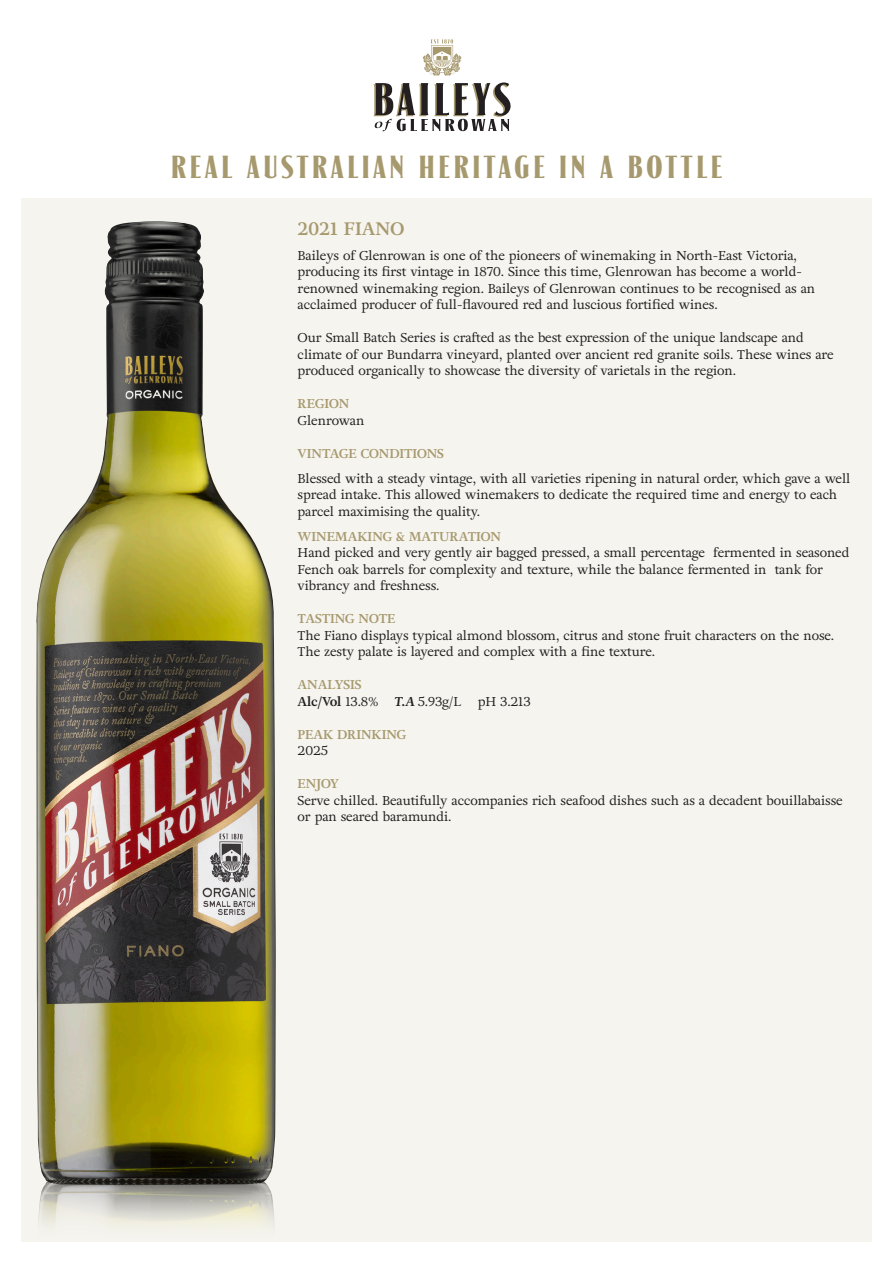
<style>
.page{position:relative;width:893px;height:1263px;background:#fff}
.page>*{position:absolute;margin:0;border:0;box-sizing:border-box;transform-origin:0 0}
.t1{font:37.5px "LHF Signmaker 2";letter-spacing:.095em;color:#a7996e}
.t2{font:700 18px "Adriane Text";color:#a7996e}
.t3{font:12.75px/16.5px "Adriane Text";letter-spacing:-.01em;color:#231f20}
.t4{font:700 12.75px/16.5px "Adriane Text";letter-spacing:-.01em;color:#a7996e}
.s1{font-weight:700;color:#a7996e}
.s2{color:#231f20}
.s3{font-weight:400;color:#231f20}
.s4{font-weight:700;font-style:italic}
</style>
<div class="page">
<div style="left:21px;top:198px;width:851px;height:1043px;background:#f5f4ef"></div>
<svg style="left:374px;top:39px;width:137px;height:92px"></svg>
<img style="left:36px;top:221px;width:240px;height:957px">
<img style="left:38px;top:1178px;width:236px;height:48px">
<p class="t1" style="left:171px;top:148px;width:552px">REAL AUSTRALIAN HERITAGE IN A BOTTLE</p>
<p class="t2" style="left:298px;top:217px;width:108px">2021 FIANO</p>
<p class="t3" style="left:298px;top:247px;width:519px">Baileys of Glenrowan is one of the pioneers of winemaking in North-East Victoria, producing its first vintage in 1870. Since this time, Glenrowan has become a world&shy;renowned winemaking region. Baileys of Glenrowan continues to be recognised as an acclaimed producer of full-flavoured red and luscious fortified wines.</p>
<p class="t3" style="left:298px;top:329px;width:538px">Our Small Batch Series is crafted as the best expression of the unique landscape and climate of our Bundarra vineyard, planted over ancient red granite soils. These wines are produced organically to showcase the diversity of varietals in the region.</p>
<p class="t3" style="left:298px;top:395px;width:68px"><span class="s1">REGION<br></span>Glenrowan</p>
<p class="t4" style="left:298px;top:445px;width:148px">VINTAGE CONDITIONS</p>
<p class="t3" style="left:298px;top:470px;width:554px">Blessed with a steady vintage, with all varieties ripening in natural order, which gave a well spread intake. This allowed winemakers to dedicate the required time and energy to each parcel maximising the quality.</p>
<p class="t3" style="left:298px;top:528px;width:553px"><span class="s1">WINEMAKING &amp; MATURATION<br></span>Hand picked and very gently air bagged pressed, a small percentage fermented in seasoned Fench oak barrels for complexity and texture, while the balance fermented in tank for vibrancy and freshness.</p>
<p class="t3" style="left:298px;top:610px;width:538px"><span class="s1">TASTING NOTE<br></span>The Fiano displays typical almond blossom, citrus and stone fruit characters on the nose.<br>The zesty palate is layered and complex with a fine texture.</p>
<p class="t4" style="left:298px;top:677px;width:82px">ANALYSIS<br><span class="s2">Alc/Vol</span> <span class="s3">13.8%</span></p>
<p class="t3" style="left:395px;top:693px;width:68px"><span class="s4">T.A</span> 5.93g/L</p>
<p class="t3" style="left:478px;top:693px;width:55px">pH 3.213</p>
<p class="t4" style="left:298px;top:726px;width:110px">PEAK DRINKING<br><span class="s3">2025</span></p>
<p class="t3" style="left:298px;top:775px;width:547px"><span class="s1">ENJOY<br></span>Serve chilled. Beautifully accompanies rich seafood dishes such as a decadent bouillabaisse or pan seared baramundi.</p>
</div>
